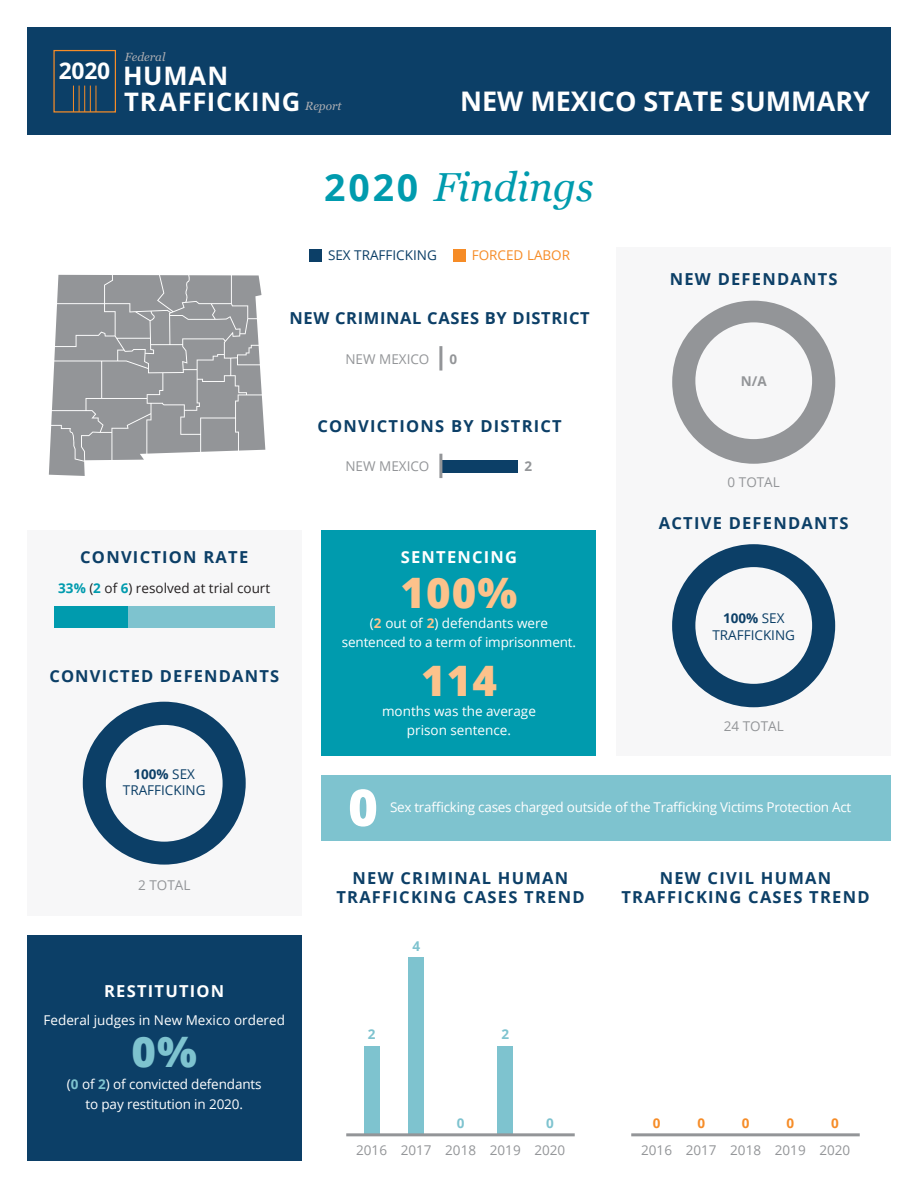
<style>
.page{position:relative;width:918px;height:1188px;background:#fff}
.page>*{position:absolute;margin:0;border:0;box-sizing:border-box;transform-origin:0 0}
.t1{font:800 51px "Open Sans";color:#fff}
.t2{font:800 42px "Open Sans";letter-spacing:.025em;color:#fcc28b}
.t3{font:800 42px "Open Sans";color:#7ec3cf}
.t4{font:italic 40.5px "Georgia";color:#009bae}
.H_-_Gotham_Bold_-_18{font:700 27px "Open Sans";color:#fff}
.t5{font:700 25.65px/25.3px "Open Sans";letter-spacing:.025em;color:#fff}
.t6{font:700 22.95px "Open Sans";color:#fff}
.t7{font:700 16.5px/19.8px "Open Sans";letter-spacing:.075em;color:#0c3f67;text-align:center}
.t8{font:700 16.5px "Open Sans";letter-spacing:.04em;color:#0c3f67}
.t9{font:700 16.5px "Open Sans";letter-spacing:.075em;color:#fff}
.t10{font:13.5px/19.5px "Open Sans";letter-spacing:-.01em;color:#fff;text-align:center}
.t11{font:13.5px "Open Sans";color:#939598}
.t12{font:13.5px/16.2px "Open Sans";color:#0c3f67;text-align:center}
.t13{font:13.5px "Open Sans";color:#231f20}
.t14{font:13.5px "Open Sans";color:#f68c27}
.t15{font:700 13.5px "Open Sans";color:#f68c27}
.t16{font:700 13.5px "Open Sans";color:#939598}
.t17{font:700 13.5px "Open Sans";color:#7ec3cf}
.t18{font:italic 11.85px "Georgia";color:#adaeb2}
.s1{font-family:"Open Sans";font-weight:700;font-style:normal;font-size:37.5px}
.s2{font-weight:700;color:#009bae}
.s3{font-weight:700}
.s4{font-weight:700;color:#7ec3cf}
.s5{font-weight:700;color:#fcc28b}
</style>
<div class="page">
<div style="left:498px;top:1046px;width:15px;height:89px;background:#7ec3cf"></div>
<div style="left:364px;top:1046px;width:15px;height:89px;background:#7ec3cf"></div>
<div style="left:409px;top:957px;width:15px;height:178px;background:#7ec3cf"></div>
<div style="left:616px;top:248px;width:275px;height:508px;background:#f7f7f8"></div>
<div style="left:672px;top:544px;width:163px;height:163px;background:#0c3f67;border-radius:50%"></div>
<div style="left:27px;top:530px;width:275px;height:386px;background:#f7f7f8"></div>
<svg style="left:83px;top:702px;width:163px;height:163px"></svg>
<div style="left:54px;top:607px;width:221px;height:21px;background:#7ec3cf"></div>
<div style="left:54px;top:607px;width:73px;height:21px;background:#009bae"></div>
<div style="left:106px;top:725px;width:117px;height:117px;background:#f7f7f8;border-radius:50%"></div>
<svg style="left:672px;top:301px;width:163px;height:163px"></svg>
<div style="left:27px;top:27px;width:864px;height:108px;background:#0c3f67"></div>
<div style="left:53px;top:50px;width:63px;height:63px;background:#0c3f67;border:1px solid #f68c27"></div>
<svg style="left:73px;top:86px;width:24px;height:26px"></svg>
<hr style="left:633px;top:1133px;width:225px;height:3px;background:#939598">
<div style="left:27px;top:935px;width:275px;height:226px;background:#0c3f67"></div>
<div style="left:322px;top:530px;width:274px;height:226px;background:#009bae"></div>
<div style="left:695px;top:322px;width:117px;height:117px;background:#f7f7f8;border-radius:50%"></div>
<div style="left:695px;top:567px;width:117px;height:117px;background:#f7f7f8;border-radius:50%"></div>
<hr style="left:348px;top:1133px;width:225px;height:3px;background:#939598">
<div style="left:322px;top:775px;width:569px;height:66px;background:#7ec3cf"></div>
<div style="left:309px;top:249px;width:13px;height:12px;background:#0c3f67"></div>
<div style="left:453px;top:249px;width:13px;height:12px;background:#f68c27"></div>
<div style="left:442px;top:460px;width:76px;height:13px;background:#0c3f67"></div>
<hr style="left:439px;top:454px;width:3px;height:24px;background:#939598">
<hr style="left:439px;top:346px;width:3px;height:25px;background:#939598">
<svg style="left:49px;top:275px;width:216px;height:201px;background:#a6a7aa"></svg>
<p class="t6" style="left:59px;top:55px;width:53px">2020</p>
<p class="t18" style="left:125px;top:48px;width:42px">Federal</p>
<p class="t5" style="left:123px;top:63px;width:179px">HUMAN<br>TRAFFICKING</p>
<p class="t18" style="left:305px;top:97px;width:38px">Report</p>
<p class="H_-_Gotham_Bold_-_18" style="left:460px;top:82px;width:411px">NEW MEXICO STATE SUMMARY</p>
<p class="t4" style="left:324px;top:158px;width:271px"><span class="s1">2020</span> Findings</p>
<p class="t12" style="left:328px;top:247px;width:110px">SEX TRAFFICKING</p>
<p class="t14" style="left:472px;top:246px;width:100px">FORCED LABOR</p>
<p class="t8" style="left:289px;top:306px;width:302px">NEW CRIMINAL CASES BY DISTRICT</p>
<p class="t11" style="left:345px;top:350px;width:85px">NEW MEXICO</p>
<p class="t16" style="left:449px;top:349px;width:9px">0</p>
<p class="t7" style="left:317px;top:415px;width:246px">CONVICTIONS BY DISTRICT</p>
<p class="t11" style="left:345px;top:457px;width:85px">NEW MEXICO</p>
<p class="t16" style="left:525px;top:457px;width:9px">2</p>
<p class="t7" style="left:670px;top:269px;width:169px">NEW DEFENDANTS</p>
<p class="t16" style="left:741px;top:371px;width:27px">N/A</p>
<p class="t11" style="left:728px;top:473px;width:54px">0 TOTAL</p>
<p class="t7" style="left:659px;top:512px;width:191px">ACTIVE DEFENDANTS</p>
<p class="t7" style="left:80px;top:547px;width:170px">CONVICTION RATE</p>
<p class="t13" style="left:58px;top:579px;width:213px"><span class="s2">33%</span> (<span class="s2">2</span> of <span class="s2">6</span>) resolved at trial court</p>
<p class="t7" style="left:49px;top:666px;width:231px">CONVICTED DEFENDANTS</p>
<p class="t12" style="left:123px;top:765px;width:84px"><span class="s3">100%</span> SEX<br>TRAFFICKING</p>
<p class="t11" style="left:138px;top:875px;width:54px">2 TOTAL</p>
<p class="t9" style="left:104px;top:979px;width:122px">RESTITUTION</p>
<p class="t10" style="left:44px;top:1010px;width:243px">Federal judges in New Mexico ordered</p>
<p class="t3" style="left:132px;top:1019px;width:67px">0%</p>
<p class="t10" style="left:67px;top:1074px;width:196px">(<span class="s4">0</span> of <span class="s4">2</span>) of convicted defendants to pay restitution in 2020.</p>
<p class="t9" style="left:401px;top:546px;width:118px">SENTENCING</p>
<p class="t2" style="left:401px;top:561px;width:118px">100%</p>
<p class="t10" style="left:342px;top:632px;width:236px">sentenced to a term of imprisonment.</p>
<p class="t2" style="left:421px;top:649px;width:77px">114</p>
<p class="t10" style="left:382px;top:701px;width:155px">months was the average prison sentence.</p>
<p class="t10" style="left:370px;top:613px;width:180px">(<span class="s5">2</span> out of <span class="s5">2</span>) defendants were</p>
<p class="t12" style="left:712px;top:610px;width:84px"><span class="s3">100%</span> SEX<br>TRAFFICKING</p>
<p class="t11" style="left:724px;top:717px;width:61px">24 TOTAL</p>
<p class="t1" style="left:348px;top:769px;width:31px">0</p>
<p class="t10" style="left:390px;top:797px;width:463px">Sex trafficking cases charged outside of the Trafficking Victims Protection Act</p>
<p class="t7" style="left:336px;top:867px;width:250px">NEW CRIMINAL HUMAN<br>TRAFFICKING CASES TREND</p>
<p class="t17" style="left:368px;top:1025px;width:9px">2</p>
<p class="t17" style="left:412px;top:936px;width:9px">4</p>
<p class="t17" style="left:501px;top:1025px;width:9px">2</p>
<p class="t11" style="left:356px;top:1140px;width:32px">2016</p>
<p class="t17" style="left:457px;top:1114px;width:9px">0</p>
<p class="t17" style="left:546px;top:1114px;width:9px">0</p>
<p class="t11" style="left:401px;top:1140px;width:32px">2017</p>
<p class="t11" style="left:445px;top:1140px;width:32px">2018</p>
<p class="t11" style="left:490px;top:1140px;width:32px">2019</p>
<p class="t11" style="left:534px;top:1140px;width:32px">2020</p>
<p class="t7" style="left:621px;top:867px;width:250px">NEW CIVIL HUMAN<br>TRAFFICKING CASES TREND</p>
<p class="t15" style="left:653px;top:1114px;width:9px">0</p>
<p class="t15" style="left:697px;top:1114px;width:9px">0</p>
<p class="t15" style="left:742px;top:1114px;width:9px">0</p>
<p class="t15" style="left:786px;top:1114px;width:9px">0</p>
<p class="t15" style="left:831px;top:1114px;width:9px">0</p>
<p class="t11" style="left:641px;top:1140px;width:32px">2016</p>
<p class="t11" style="left:686px;top:1140px;width:32px">2017</p>
<p class="t11" style="left:730px;top:1140px;width:32px">2018</p>
<p class="t11" style="left:775px;top:1140px;width:32px">2019</p>
<p class="t11" style="left:819px;top:1140px;width:32px">2020</p>
</div>
